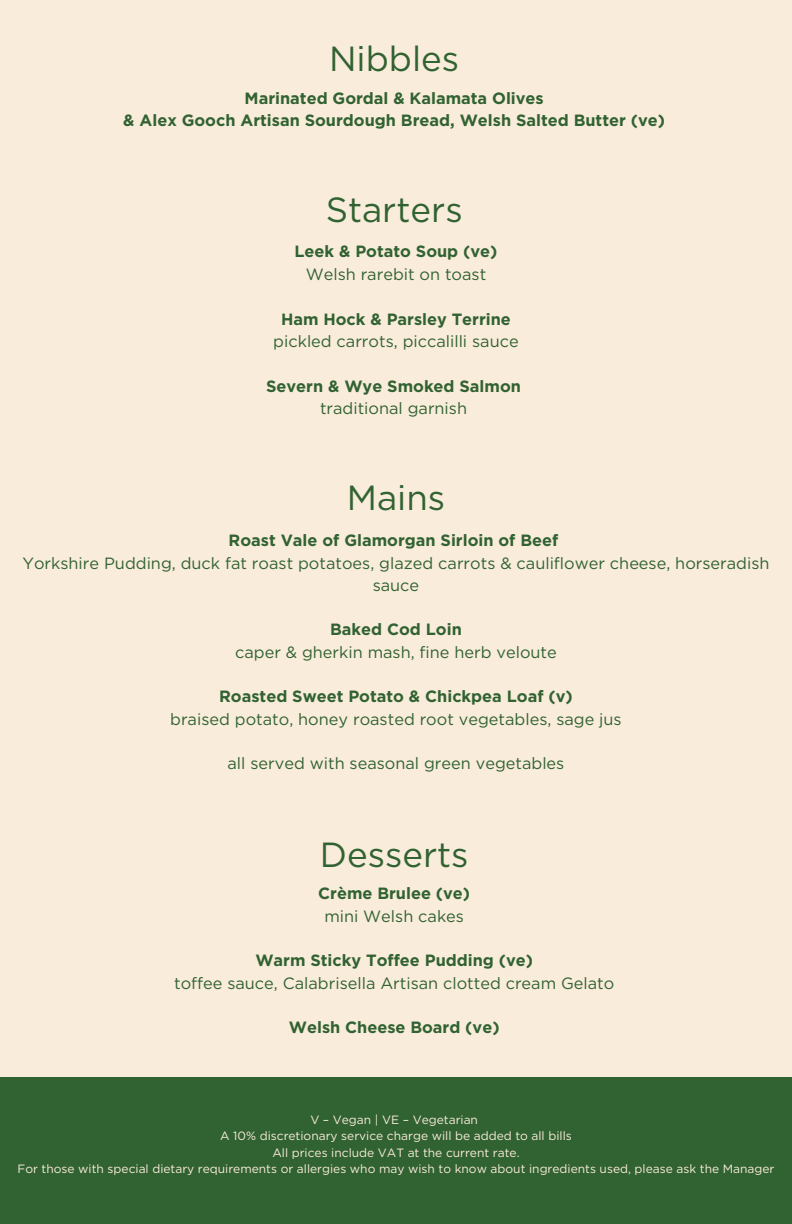
<style>
.page{position:relative;width:792px;height:1224px;background:#f9ecdb}
.page>*{position:absolute;margin:0;border:0;box-sizing:border-box;transform-origin:0 0}
.t1{font:34.9px "Gotham";color:#316231}
.t2{font:16.3px/22.3px "Gotham";color:#316231;text-align:center}
.t3{font:700 16.3px/22.4px "Gotham";color:#316231;text-align:center}
.t4{font:12px "Gotham";color:#f9ecdb}
.s1{font-weight:400}
.s2{font-weight:700}
</style>
<div class="page">
<div style="left:0;top:1077px;width:792px;height:147px;background:#316231"></div>
<h3 class="t1" style="left:329px;top:37px;width:132px">Nibbles</h3>
<h1 class="t3" style="left:123px;top:87px;width:543px">Marinated Gordal &amp; Kalamata Olives<br>&amp; Alex Gooch Artisan Sourdough Bread, Welsh Salted Butter (ve)</h1>
<h3 class="t1" style="left:326px;top:189px;width:139px">Starters</h3>
<h3 class="t3" style="left:295px;top:240px;width:204px">Leek &amp; Potato Soup (ve)<br><span class="s1">Welsh rarebit on toast</span></h3>
<h3 class="t2" style="left:273px;top:308px;width:247px"><span class="s2">Ham Hock &amp; Parsley Terrine </span>pickled carrots, piccalilli sauce</h3>
<h1 class="t3" style="left:266px;top:375px;width:256px">Severn &amp; Wye Smoked Salmon <span class="s1">traditional garnish</span></h1>
<h3 class="t1" style="left:347px;top:477px;width:100px">Mains</h3>
<h1 class="t2" style="left:22px;top:529px;width:749px"><span class="s2">Roast Vale of Glamorgan Sirloin of Beef<br></span>Yorkshire Pudding, duck fat roast potatoes, glazed carrots &amp; cauliflower cheese, horseradish sauce</h1>
<h2 class="t2" style="left:235px;top:618px;width:323px"><span class="s2">Baked Cod Loin<br></span>caper &amp; gherkin mash, fine herb veloute</h2>
<h1 class="t2" style="left:170px;top:685px;width:453px"><span class="s2">Roasted Sweet Potato &amp; Chickpea Loaf (v)<br></span>braised potato, honey roasted root vegetables, sage jus</h1>
<h3 class="t2" style="left:228px;top:752px;width:338px">all served with seasonal green vegetables</h3>
<h2 class="t1" style="left:320px;top:833px;width:150px">Desserts</h2>
<h3 class="t3" style="left:318px;top:882px;width:153px">Crème Brulee (ve) <span class="s1">mini Welsh cakes</span></h3>
<h3 class="t2" style="left:174px;top:949px;width:442px"><span class="s2">Warm Sticky Toffee Pudding (ve)<br></span>toffee sauce, Calabrisella Artisan clotted cream Gelato</h3>
<h3 class="t3" style="left:289px;top:1016px;width:212px">Welsh Cheese Board (ve)</h3>
<p class="t4" style="left:310px;top:1112px;width:169px">V – Vegan | VE – Vegetarian</p>
<p class="t4" style="left:220px;top:1129px;width:353px">A 10% discretionary service charge will be added to all bills</p>
<p class="t4" style="left:272px;top:1145px;width:249px">All prices include VAT at the current rate.</p>
<p class="t4" style="left:18px;top:1162px;width:758px">For those with special dietary requirements or allergies who may wish to know about ingredients used, please ask the Manager</p>
</div>
